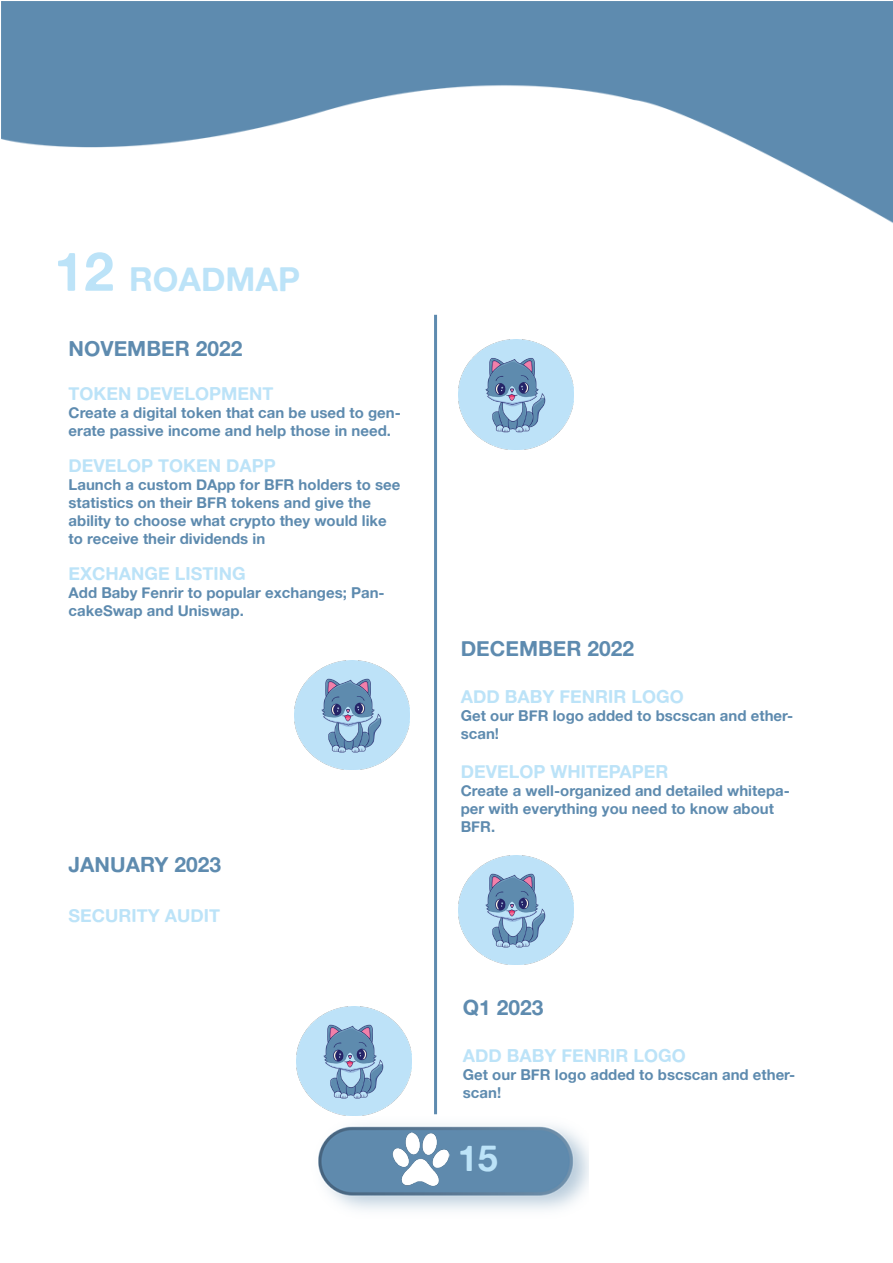
<style>
.page{position:relative;width:893px;height:1263px;background:#fff}
.page>*{position:absolute;margin:0;border:0;box-sizing:border-box;transform-origin:0 0}
.t1{font:36px "Alte Haas Grotesk Bold";color:#bce3f8}
.t2{font:33px "Alte Haas Grotesk Bold";color:#bce3f8}
.t3{font:21px "Alte Haas Grotesk Bold";color:#5e8baf}
.t4{font:18px "Alte Haas Grotesk Bold";color:#bce3f8}
.t5{font:15px/18px "Alte Haas Grotesk Bold";color:#5e8baf}
.s1{font-size:54px}
</style>
<div class="page">
<img style="left:1px;top:1px;width:892px;height:222px">
<img style="left:318px;top:1125px;width:271px;height:85px">
<hr style="left:434px;top:315px;width:3px;height:799px;background:#5e8baf">
<img style="left:458px;top:340px;width:115px;height:109px">
<img style="left:294px;top:660px;width:115px;height:110px">
<img style="left:458px;top:855px;width:115px;height:110px">
<img style="left:296px;top:1006px;width:116px;height:110px">
<img style="left:393px;top:1133px;width:56px;height:53px">
<h2 class="t2" style="left:54px;top:259px;width:248px"><span class="s1">12</span> ROADMAP</h2>
<h3 class="t3" style="left:69px;top:336px;width:175px">NOVEMBER 2022</h3>
<p class="t4" style="left:69px;top:382px;width:207px">TOKEN DEVELOPMENT</p>
<p class="t5" style="left:69px;top:403px;width:334px">Create a digital token that can be used to gen&shy;erate passive income and help those in need.</p>
<p class="t4" style="left:69px;top:454px;width:209px">DEVELOP TOKEN DAPP</p>
<p class="t5" style="left:69px;top:475px;width:333px">Launch a custom DApp for BFR holders to see statistics on their BFR tokens and give the ability to choose what crypto they would like to receive their dividends in</p>
<p class="t4" style="left:69px;top:562px;width:179px">EXCHANGE LISTING</p>
<p class="t5" style="left:69px;top:583px;width:318px">Add Baby Fenrir to popular exchanges; Pan&shy;cakeSwap and Uniswap.</p>
<h3 class="t3" style="left:69px;top:851px;width:154px">JANUARY 2023</h3>
<p class="t4" style="left:69px;top:905px;width:153px">SECURITY AUDIT</p>
<h3 class="t3" style="left:461px;top:635px;width:175px">DECEMBER 2022</h3>
<p class="t4" style="left:461px;top:685px;width:225px">ADD BABY FENRIR LOGO</p>
<p class="t5" style="left:461px;top:706px;width:334px">Get our BFR logo added to bscscan and ether&shy;scan!</p>
<p class="t4" style="left:461px;top:760px;width:209px">DEVELOP WHITEPAPER</p>
<p class="t5" style="left:461px;top:781px;width:331px">Create a well-organized and detailed whitepa&shy;per with everything you need to know about<br>BFR.</p>
<h3 class="t3" style="left:463px;top:995px;width:82px">Q1 2023</h3>
<p class="t4" style="left:463px;top:1045px;width:225px">ADD BABY FENRIR LOGO</p>
<p class="t5" style="left:463px;top:1065px;width:334px">Get our BFR logo added to bscscan and ether&shy;scan!</p>
<h1 class="t1" style="left:458px;top:1136px;width:42px">15</h1>
</div>
